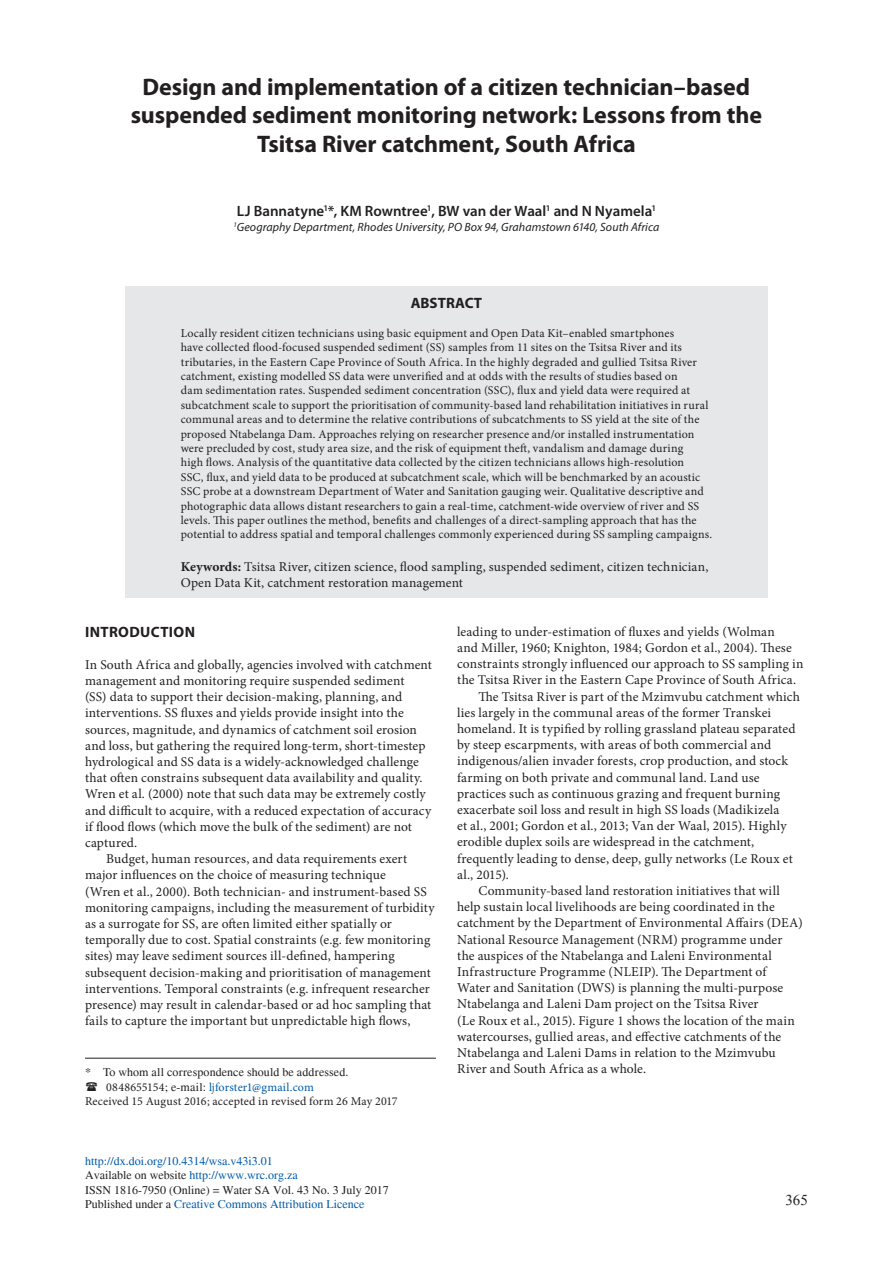
<style>
.page{position:relative;width:893px;height:1263px;background:#fff}
.page>*{position:absolute;margin:0;border:0;box-sizing:border-box;transform-origin:0 0}
.Headline{font:700 24px/28.8px "Myriad Pro";letter-spacing:-.005em;color:#231f20;text-align:center}
.Author{font:600 15px "Myriad Pro";color:#231f20}
.Subhead_1_new{font:700 15px "Myriad Pro";letter-spacing:.025em;color:#231f20}
.Author-2{font:700 15px "Myriad Pro";color:#231f20}
.t1{font:15px "Times New Roman";color:#231f20}
.Body_Text{font:13.5px/16.2px "Minion Pro";letter-spacing:.01em;color:#231f20}
.Body_text_no_indent{font:13.5px/16.2px "Minion Pro";letter-spacing:.01em;color:#231f20}
.Keywords{font:13.5px/16.2px "Minion Pro";letter-spacing:.01em;color:#231f20}
.Abstract{font:12px/14.4px "Minion Pro";letter-spacing:.015em;color:#231f20}
.Footer_-_Masterpage{font:12px "Times";color:#015aaa}
.Address{font:italic 12px "Myriad Pro";letter-spacing:.005em;color:#231f20}
.Footnote{font:12px "Minion Pro";letter-spacing:.015em;color:#231f20}
.Footer_-_Masterpage-2{font:12px "Times";color:#231f20}
.Footnote-2{font:12px "Times";letter-spacing:.01em;color:#231f20}
.Footnote-3{font:12px "Minion Pro";letter-spacing:.01em;color:#015aaa}
.s1{font-weight:700}
.s2{color:#231f20}
.s3{font-family:"Times";color:#231f20}
</style>
<div class="page">
<div style="left:125px;top:286px;width:642px;height:312px;background:#e6e7e9"></div>
<hr style="left:85px;top:1058px;width:351px;height:1px;background:#231f20">
<p class="Headline" style="left:131px;top:71px;width:633px">Design and implementation of a citizen technician–based suspended sediment monitoring network: Lessons from the<br>Tsitsa River catchment, South Africa</p>
<p class="Author" style="left:237px;top:201px;width:421px">LJ Bannatyne<sup>1</sup>*, KM Rowntree<sup>1</sup>, BW van der Waal<sup>1</sup> and N Nyamela<sup>1</sup></p>
<p class="Address" style="left:234px;top:219px;width:427px"><sup>1</sup>Geography Department, Rhodes University, PO Box 94, Grahamstown 6140, South Africa</p>
<p class="Author-2" style="left:411px;top:293px;width:73px">ABSTRACT</p>
<p class="Abstract" style="left:181px;top:326px;width:533px">Locally resident citizen technicians using basic equipment and Open Data Kit–enabled smartphones<br>have collected flood-focused suspended sediment (SS) samples from 11 sites on the Tsitsa River and its tributaries, in the Eastern Cape Province of South Africa. In the highly degraded and gullied Tsitsa River catchment, existing modelled SS data were unverified and at odds with the results of studies based on<br>dam sedimentation rates. Suspended sediment concentration (SSC), flux and yield data were required at subcatchment scale to support the prioritisation of community-based land rehabilitation initiatives in rural communal areas and to determine the relative contributions of subcatchments to SS yield at the site of the proposed Ntabelanga Dam. Approaches relying on researcher presence and/or installed instrumentation were precluded by cost, study area size, and the risk of equipment theft, vandalism and damage during<br>high flows. Analysis of the quantitative data collected by the citizen technicians allows high-resolution<br>SSC, flux, and yield data to be produced at subcatchment scale, which will be benchmarked by an acoustic SSC probe at a downstream Department of Water and Sanitation gauging weir. Qualitative descriptive and photographic data allows distant researchers to gain a real-time, catchment-wide overview of river and SS levels. This paper outlines the method, benefits and challenges of a direct-sampling approach that has the potential to address spatial and temporal challenges commonly experienced during SS sampling campaigns.</p>
<p class="Keywords" style="left:181px;top:558px;width:529px"><span class="s1">Keywords:</span> Tsitsa River, citizen science, flood sampling, suspended sediment, citizen technician,<br>Open Data Kit, catchment restoration management</p>
<p class="Subhead_1_new" style="left:85px;top:622px;width:112px">INTRODUCTION</p>
<p class="Body_text_no_indent" style="left:85px;top:656px;width:348px">In South Africa and globally, agencies involved with catchment management and monitoring require suspended sediment<br>(SS) data to support their decision-making, planning, and interventions. SS fluxes and yields provide insight into the sources, magnitude, and dynamics of catchment soil erosion and loss, but gathering the required long-term, short-timestep hydrological and SS data is a widely-acknowledged challenge that often constrains subsequent data availability and quality.<br>Wren et al. (2000) note that such data may be extremely costly and difficult to acquire, with a reduced expectation of accuracy if flood flows (which move the bulk of the sediment) are not captured.</p>
<p class="Body_Text" style="left:85px;top:851px;width:351px;text-indent:21px">Budget, human resources, and data requirements exert major influences on the choice of measuring technique<br>(Wren et al., 2000). Both technician- and instrument-based SS monitoring campaigns, including the measurement of turbidity as a surrogate for SS, are often limited either spatially or temporally due to cost. Spatial constraints (e.g. few monitoring sites) may leave sediment sources ill-defined, hampering subsequent decision-making and prioritisation of management interventions. Temporal constraints (e.g. infrequent researcher presence) may result in calendar-based or ad hoc sampling that fails to capture the important but unpredictable high flows,</p>
<p class="Body_Text" style="left:457px;top:623px;width:348px">leading to under-estimation of fluxes and yields (Wolman<br>and Miller, 1960; Knighton, 1984; Gordon et al., 2004). These constraints strongly influenced our approach to SS sampling in the Tsitsa River in the Eastern Cape Province of South Africa.</p>
<p class="Body_Text" style="left:457px;top:688px;width:344px;text-indent:21px">The Tsitsa River is part of the Mzimvubu catchment which lies largely in the communal areas of the former Transkei homeland. It is typified by rolling grassland plateau separated by steep escarpments, with areas of both commercial and indigenous/alien invader forests, crop production, and stock farming on both private and communal land. Land use practices such as continuous grazing and frequent burning exacerbate soil loss and result in high SS loads (Madikizela<br>et al., 2001; Gordon et al., 2013; Van der Waal, 2015). Highly erodible duplex soils are widespread in the catchment, frequently leading to dense, deep, gully networks (Le Roux et al., 2015).</p>
<p class="Body_Text" style="left:457px;top:883px;width:347px;text-indent:21px">Community-based land restoration initiatives that will help sustain local livelihoods are being coordinated in the catchment by the Department of Environmental Affairs (DEA)<br>National Resource Management (NRM) programme under the auspices of the Ntabelanga and Laleni Environmental Infrastructure Programme (NLEIP). The Department of Water and Sanitation (DWS) is planning the multi-purpose Ntabelanga and Laleni Dam project on the Tsitsa River<br>(Le Roux et al., 2015). Figure 1 shows the location of the main watercourses, gullied areas, and effective catchments of the Ntabelanga and Laleni Dams in relation to the Mzimvubu River and South Africa as a whole.</p>
<p class="Footnote-2" style="left:85px;top:1065px;width:265px">* To whom all correspondence should be addressed.</p>
<p class="Footnote-3" style="left:106px;top:1079px;width:209px"><span class="s2">0848655154</span><span class="s3">; e-mail:</span> ljforster1@gmail.com</p>
<p class="Footnote" style="left:85px;top:1093px;width:314px">Received 15 August 2016; accepted in revised form 26 May 2017</p>
<p class="Footer_-_Masterpage" style="left:85px;top:1154px;width:189px">http://dx.doi.org/10.4314/wsa.v43i3.01</p>
<p class="Footer_-_Masterpage" style="left:85px;top:1168px;width:214px"><span class="s2">Available on website</span> http://www.wrc.org.za</p>
<p class="Footer_-_Masterpage-2" style="left:85px;top:1183px;width:305px">ISSN 1816-7950 (Online) = Water SA Vol. 43 No. 3 July 2017</p>
<p class="Footer_-_Masterpage" style="left:85px;top:1197px;width:281px"><span class="s2">Published under a</span> Creative Commons Attribution Licence</p>
<p class="t1" style="left:785px;top:1190px;width:24px">365</p>
</div>
